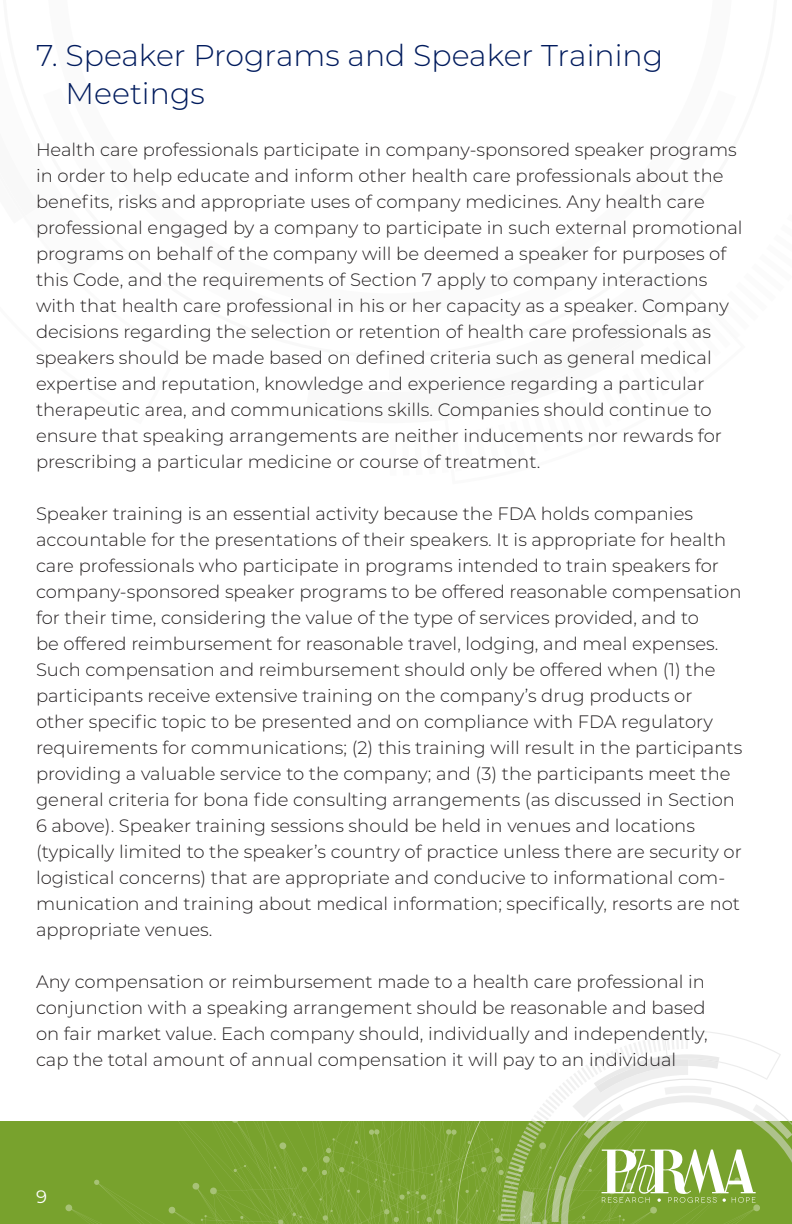
<style>
.page{position:relative;width:792px;height:1224px;background:#fff}
.page>*{position:absolute;margin:0;border:0;box-sizing:border-box;transform-origin:0 0}
.t1{font:300 30px/37.6px "Montserrat";color:#011b5d}
.t2{font:300 18px/26px "Montserrat";color:#231f20}
.t3{font:18px "Montserrat";color:#fff}
</style>
<div class="page">
<div style="left:0;top:1121px;width:169px;height:103px;background:#78a22d"></div>
<svg style="left:169px;top:1030px;width:623px;height:194px"></svg>
<p class="t1" style="left:66px;top:36px;width:599px;text-indent:-30px">7. Speaker Programs and Speaker Training<br>Meetings</p>
<p class="t2" style="left:36px;top:136px;width:708px">Health care professionals participate in company-sponsored speaker programs in order to help educate and inform other health care professionals about the benefits, risks and appropriate uses of company medicines. Any health care professional engaged by a company to participate in such external promotional programs on behalf of the company will be deemed a speaker for purposes of this Code, and the requirements of Section 7 apply to company interactions with that health care professional in his or her capacity as a speaker. Company decisions regarding the selection or retention of health care professionals as speakers should be made based on defined criteria such as general medical expertise and reputation, knowledge and experience regarding a particular therapeutic area, and communications skills. Companies should continue to ensure that speaking arrangements are neither inducements nor rewards for prescribing a particular medicine or course of treatment.</p>
<p class="t2" style="left:36px;top:500px;width:659px">Speaker training is an essential activity because the FDA holds companies</p>
<p class="t2" style="left:36px;top:526px;width:708px">accountable for the presentations of their speakers. It is appropriate for health care professionals who participate in programs intended to train speakers for company-sponsored speaker programs to be offered reasonable compensation for their time, considering the value of the type of services provided, and to<br>be offered reimbursement for reasonable travel, lodging, and meal expenses.<br>Such compensation and reimbursement should only be offered when (1) the participants receive extensive training on the company’s drug products or other specific topic to be presented and on compliance with FDA regulatory requirements for communications; (2) this training will result in the participants providing a valuable service to the company; and (3) the participants meet the general criteria for bona fide consulting arrangements (as discussed in Section 6 above). Speaker training sessions should be held in venues and locations (typically limited to the speaker’s country of practice unless there are security or logistical concerns) that are appropriate and conducive to informational com&shy;munication and training about medical information; specifically, resorts are not appropriate venues.</p>
<p class="t2" style="left:36px;top:968px;width:671px">Any compensation or reimbursement made to a health care professional in</p>
<p class="t2" style="left:36px;top:994px;width:671px">conjunction with a speaking arrangement should be reasonable and based</p>
<p class="t2" style="left:36px;top:1020px;width:673px">on fair market value. Each company should, individually and independently,</p>
<p class="t2" style="left:36px;top:1046px;width:642px">cap the total amount of annual compensation it will pay to an individual</p>
<p class="t3" style="left:36px;top:1184px;width:12px">9</p>
</div>
